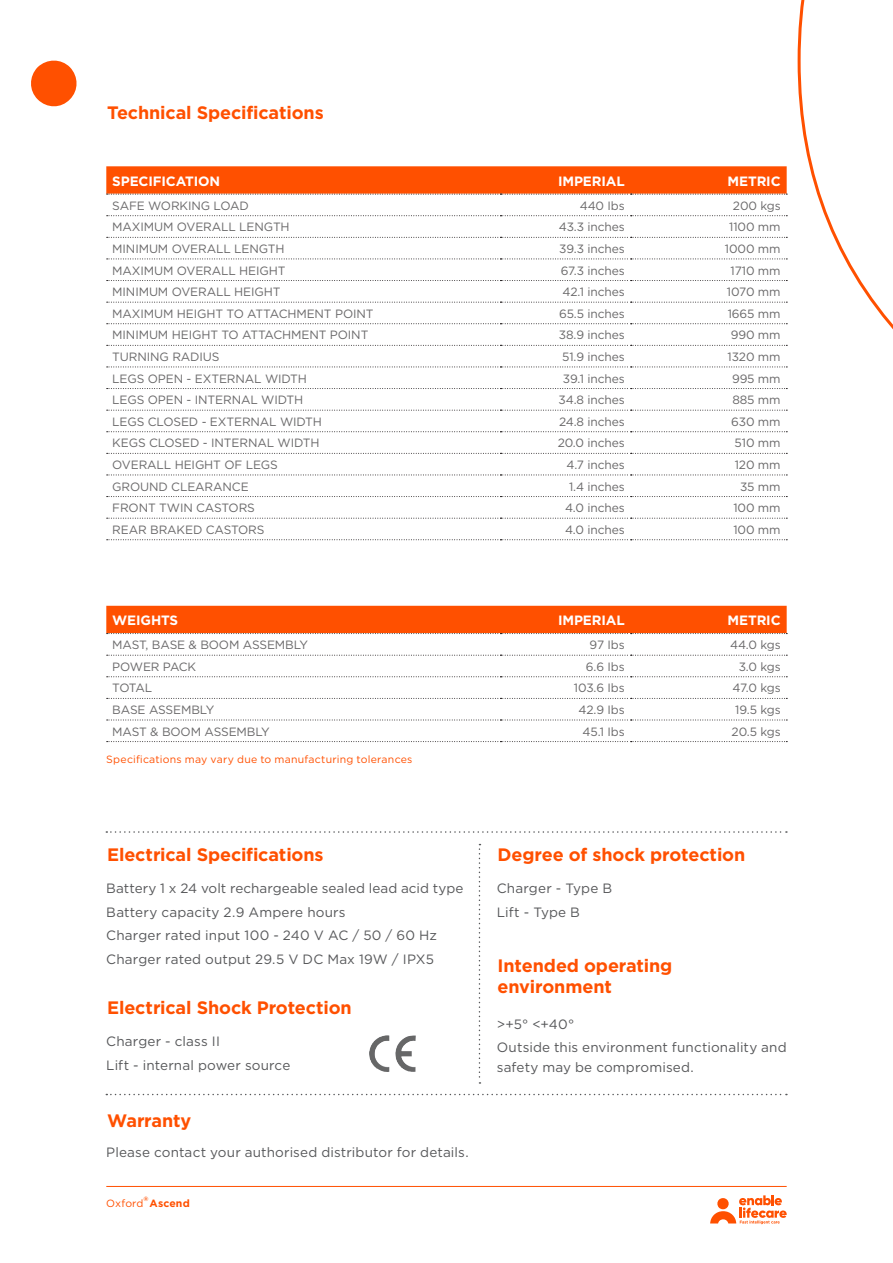
<style>
.page{position:relative;width:893px;height:1263px;background:#fff}
.page>*{position:absolute;margin:0;border:0;box-sizing:border-box;transform-origin:0 0}
.Heading_12pt{font:700 18px/21.6px "Gotham";letter-spacing:-.005em;color:#ff5000}
.Body_9pt{font:13.5px/19.5px "Gotham";letter-spacing:.01em;color:#57585a}
._04_Table_Heading__b{font:700 13.5px "Gotham";letter-spacing:-.01em;color:#fff}
._04_Table_Heading__K{font:12px "Gotham";letter-spacing:-.01em;color:#696869}
._04_Table_Text__Knoc{font:12px "Gotham";letter-spacing:-.01em;color:#696869}
.Body_9pt-2{font:10.5px "Gotham";letter-spacing:.02em;color:#ff5000}
.t1{font:700 6.15px "Gotham";color:#ff5000}
.s1{font-weight:700}
</style>
<div class="page">
<hr style="left:106px;top:1186px;width:681px;height:1px;background:#ff5000">
<svg style="left:710px;top:1195px;width:77px;height:29px"></svg>
<svg style="left:31px;top:60px;width:46px;height:47px"></svg>
<svg style="left:797px;top:0;width:96px;height:330px"></svg>
<svg style="left:107px;top:215px;width:680px;height:1px"></svg>
<svg style="left:107px;top:237px;width:680px;height:1px"></svg>
<svg style="left:107px;top:259px;width:680px;height:1px"></svg>
<svg style="left:107px;top:280px;width:680px;height:1px"></svg>
<svg style="left:107px;top:302px;width:680px;height:1px"></svg>
<svg style="left:107px;top:323px;width:680px;height:1px"></svg>
<svg style="left:107px;top:345px;width:680px;height:1px"></svg>
<svg style="left:107px;top:367px;width:680px;height:1px"></svg>
<svg style="left:107px;top:388px;width:680px;height:1px"></svg>
<svg style="left:107px;top:410px;width:680px;height:1px"></svg>
<svg style="left:107px;top:431px;width:680px;height:1px"></svg>
<svg style="left:107px;top:453px;width:680px;height:1px"></svg>
<svg style="left:107px;top:475px;width:680px;height:1px"></svg>
<svg style="left:107px;top:496px;width:680px;height:1px"></svg>
<svg style="left:107px;top:518px;width:680px;height:1px"></svg>
<svg style="left:107px;top:539px;width:680px;height:1px"></svg>
<svg style="left:106px;top:166px;width:681px;height:29px;background:#fc580c"></svg>
<svg style="left:107px;top:655px;width:680px;height:1px"></svg>
<svg style="left:107px;top:676px;width:680px;height:1px"></svg>
<svg style="left:107px;top:698px;width:680px;height:1px"></svg>
<svg style="left:107px;top:720px;width:680px;height:1px"></svg>
<svg style="left:107px;top:741px;width:680px;height:1px"></svg>
<div style="left:106px;top:606px;width:681px;height:28px;background:#ff5000"></div>
<svg style="left:106px;top:1094px;width:681px;height:1px"></svg>
<svg style="left:106px;top:831px;width:681px;height:2px"></svg>
<svg style="left:479px;top:844px;width:1px;height:240px"></svg>
<img style="left:369px;top:1035px;width:47px;height:37px">
<p class="Heading_12pt" style="left:107px;top:102px;width:218px">Technical Specifications</p>
<p class="_04_Table_Heading__b" style="left:112px;top:173px;width:109px">SPECIFICATION</p>
<p class="_04_Table_Heading__b" style="left:558px;top:173px;width:68px">IMPERIAL</p>
<p class="_04_Table_Heading__b" style="left:728px;top:173px;width:55px">METRIC</p>
<p class="_04_Table_Heading__K" style="left:112px;top:198px;width:138px">SAFE WORKING LOAD</p>
<p class="_04_Table_Text__Knoc" style="left:580px;top:198px;width:46px">440 Ibs</p>
<p class="_04_Table_Text__Knoc" style="left:733px;top:198px;width:49px">200 kgs</p>
<p class="_04_Table_Heading__K" style="left:112px;top:219px;width:179px">MAXIMUM OVERALL LENGTH</p>
<p class="_04_Table_Text__Knoc" style="left:559px;top:219px;width:67px">43.3 inches</p>
<p class="_04_Table_Text__Knoc" style="left:729px;top:219px;width:53px">1100 mm</p>
<p class="_04_Table_Heading__K" style="left:112px;top:241px;width:174px">MINIMUM OVERALL LENGTH</p>
<p class="_04_Table_Text__Knoc" style="left:559px;top:241px;width:67px">39.3 inches</p>
<p class="_04_Table_Text__Knoc" style="left:725px;top:241px;width:57px">1000 mm</p>
<p class="_04_Table_Heading__K" style="left:112px;top:263px;width:175px">MAXIMUM OVERALL HEIGHT</p>
<p class="_04_Table_Text__Knoc" style="left:561px;top:263px;width:66px">67.3 inches</p>
<p class="_04_Table_Text__Knoc" style="left:730px;top:263px;width:52px">1710 mm</p>
<p class="_04_Table_Heading__K" style="left:112px;top:284px;width:170px">MINIMUM OVERALL HEIGHT</p>
<p class="_04_Table_Text__Knoc" style="left:563px;top:284px;width:64px">42.1 inches</p>
<p class="_04_Table_Text__Knoc" style="left:727px;top:284px;width:55px">1070 mm</p>
<p class="_04_Table_Heading__K" style="left:112px;top:306px;width:263px">MAXIMUM HEIGHT TO ATTACHMENT POINT</p>
<p class="_04_Table_Text__Knoc" style="left:559px;top:306px;width:67px">65.5 inches</p>
<p class="_04_Table_Text__Knoc" style="left:728px;top:306px;width:54px">1665 mm</p>
<p class="_04_Table_Heading__K" style="left:112px;top:327px;width:258px">MINIMUM HEIGHT TO ATTACHMENT POINT</p>
<p class="_04_Table_Text__Knoc" style="left:559px;top:327px;width:67px">38.9 inches</p>
<p class="_04_Table_Text__Knoc" style="left:731px;top:327px;width:51px">990 mm</p>
<p class="_04_Table_Heading__K" style="left:112px;top:349px;width:109px">TURNING RADIUS</p>
<p class="_04_Table_Text__Knoc" style="left:562px;top:349px;width:64px">51.9 inches</p>
<p class="_04_Table_Text__Knoc" style="left:727px;top:349px;width:55px">1320 mm</p>
<p class="_04_Table_Heading__K" style="left:112px;top:371px;width:196px">LEGS OPEN - EXTERNAL WIDTH</p>
<p class="_04_Table_Text__Knoc" style="left:563px;top:371px;width:63px">39.1 inches</p>
<p class="_04_Table_Text__Knoc" style="left:732px;top:371px;width:50px">995 mm</p>
<p class="_04_Table_Heading__K" style="left:112px;top:392px;width:192px">LEGS OPEN - INTERNAL WIDTH</p>
<p class="_04_Table_Text__Knoc" style="left:559px;top:392px;width:68px">34.8 inches</p>
<p class="_04_Table_Text__Knoc" style="left:732px;top:392px;width:50px">885 mm</p>
<p class="_04_Table_Heading__K" style="left:112px;top:414px;width:211px">LEGS CLOSED - EXTERNAL WIDTH</p>
<p class="_04_Table_Text__Knoc" style="left:559px;top:414px;width:67px">24.8 inches</p>
<p class="_04_Table_Text__Knoc" style="left:731px;top:414px;width:51px">630 mm</p>
<p class="_04_Table_Heading__K" style="left:112px;top:435px;width:209px">KEGS CLOSED - INTERNAL WIDTH</p>
<p class="_04_Table_Text__Knoc" style="left:558px;top:435px;width:69px">20.0 inches</p>
<p class="_04_Table_Text__Knoc" style="left:735px;top:435px;width:48px">510 mm</p>
<p class="_04_Table_Heading__K" style="left:112px;top:457px;width:167px">OVERALL HEIGHT OF LEGS</p>
<p class="_04_Table_Text__Knoc" style="left:566px;top:457px;width:60px">4.7 inches</p>
<p class="_04_Table_Text__Knoc" style="left:735px;top:457px;width:47px">120 mm</p>
<p class="_04_Table_Heading__K" style="left:112px;top:479px;width:138px">GROUND CLEARANCE</p>
<p class="_04_Table_Text__Knoc" style="left:569px;top:479px;width:57px">1.4 inches</p>
<p class="_04_Table_Text__Knoc" style="left:740px;top:479px;width:42px">35 mm</p>
<p class="_04_Table_Heading__K" style="left:112px;top:500px;width:144px">FRONT TWIN CASTORS</p>
<p class="_04_Table_Text__Knoc" style="left:565px;top:500px;width:61px">4.0 inches</p>
<p class="_04_Table_Text__Knoc" style="left:733px;top:500px;width:49px">100 mm</p>
<p class="_04_Table_Heading__K" style="left:112px;top:522px;width:154px">REAR BRAKED CASTORS</p>
<p class="_04_Table_Text__Knoc" style="left:565px;top:522px;width:61px">4.0 inches</p>
<p class="_04_Table_Text__Knoc" style="left:733px;top:522px;width:49px">100 mm</p>
<p class="_04_Table_Heading__b" style="left:112px;top:612px;width:67px">WEIGHTS</p>
<p class="_04_Table_Heading__b" style="left:558px;top:612px;width:68px">IMPERIAL</p>
<p class="_04_Table_Heading__b" style="left:728px;top:612px;width:55px">METRIC</p>
<p class="_04_Table_Heading__K" style="left:112px;top:637px;width:197px">MAST, BASE &amp; BOOM ASSEMBLY</p>
<p class="_04_Table_Text__Knoc" style="left:590px;top:637px;width:37px">97 Ibs</p>
<p class="_04_Table_Text__Knoc" style="left:730px;top:637px;width:52px">44.0 kgs</p>
<p class="_04_Table_Heading__K" style="left:112px;top:659px;width:85px">POWER PACK</p>
<p class="_04_Table_Text__Knoc" style="left:586px;top:659px;width:40px">6.6 Ibs</p>
<p class="_04_Table_Text__Knoc" style="left:739px;top:659px;width:43px">3.0 kgs</p>
<p class="_04_Table_Heading__K" style="left:112px;top:680px;width:41px">TOTAL</p>
<p class="_04_Table_Text__Knoc" style="left:574px;top:680px;width:52px">103.6 Ibs</p>
<p class="_04_Table_Text__Knoc" style="left:733px;top:680px;width:50px">47.0 kgs</p>
<p class="_04_Table_Heading__K" style="left:112px;top:702px;width:103px">BASE ASSEMBLY</p>
<p class="_04_Table_Text__Knoc" style="left:579px;top:702px;width:48px">42.9 Ibs</p>
<p class="_04_Table_Text__Knoc" style="left:735px;top:702px;width:47px">19.5 kgs</p>
<p class="_04_Table_Heading__K" style="left:112px;top:724px;width:159px">MAST &amp; BOOM ASSEMBLY</p>
<p class="_04_Table_Text__Knoc" style="left:582px;top:724px;width:44px">45.1 Ibs</p>
<p class="_04_Table_Text__Knoc" style="left:732px;top:724px;width:51px">20.5 kgs</p>
<p class="Body_9pt-2" style="left:106px;top:753px;width:308px">Specifications may vary due to manufacturing tolerances</p>
<p class="Heading_12pt" style="left:107px;top:843px;width:218px">Electrical Specifications</p>
<p class="Body_9pt" style="left:106px;top:878px;width:359px">Battery 1 x 24 volt rechargeable sealed lead acid type</p>
<p class="Body_9pt" style="left:106px;top:902px;width:241px">Battery capacity 2.9 Ampere hours</p>
<p class="Body_9pt" style="left:106px;top:925px;width:332px">Charger rated input 100 - 240 V AC / 50 / 60 Hz</p>
<p class="Body_9pt" style="left:106px;top:949px;width:329px">Charger rated output 29.5 V DC Max 19W / IPX5</p>
<p class="Heading_12pt" style="left:107px;top:996px;width:246px">Electrical Shock Protection</p>
<p class="Body_9pt" style="left:106px;top:1031px;width:115px">Charger - class II</p>
<p class="Body_9pt" style="left:106px;top:1055px;width:186px">Lift - internal power source</p>
<p class="Heading_12pt" style="left:107px;top:1109px;width:86px">Warranty</p>
<p class="Body_9pt" style="left:106px;top:1142px;width:364px">Please contact your authorised distributor for details.</p>
<p class="t1" style="left:144px;top:1195px;width:7px">®</p>
<p class="Body_9pt-2" style="left:106px;top:1197px;width:85px">Oxford <span class="s1">Ascend</span></p>
<p class="Heading_12pt" style="left:498px;top:843px;width:249px">Degree of shock protection</p>
<p class="Body_9pt" style="left:497px;top:878px;width:117px">Charger - Type B</p>
<p class="Body_9pt" style="left:497px;top:902px;width:85px">Lift - Type B</p>
<p class="Heading_12pt" style="left:498px;top:954px;width:176px">Intended operating environment</p>
<p class="Body_9pt" style="left:497px;top:1014px;width:79px">&gt;+5° &lt;+40°</p>
<p class="Body_9pt" style="left:497px;top:1038px;width:291px">Outside this environment functionality and safety may be compromised.</p>
</div>
